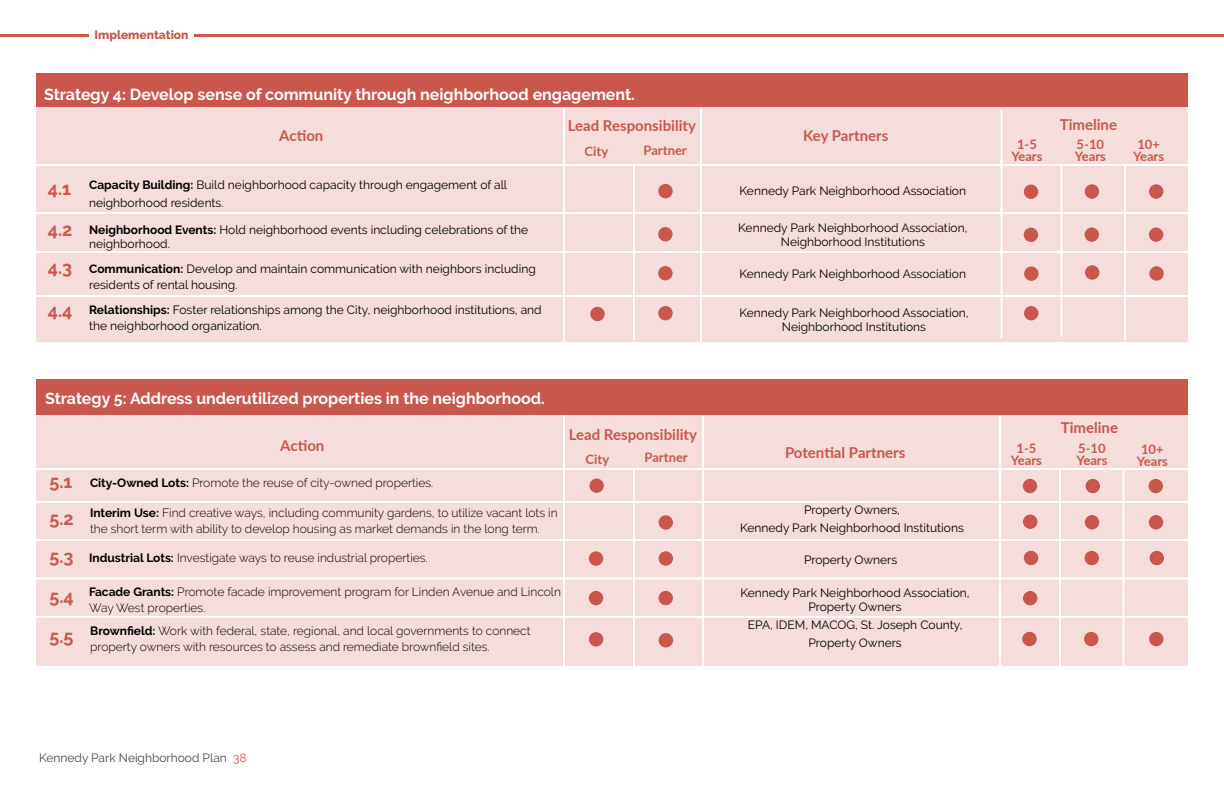
<style>
.page{position:relative;width:1224px;height:792px;background:#fff}
.page>*{position:absolute;margin:0;border:0;box-sizing:border-box;transform-origin:0 0}
.t1{font:700 18px/37.5px "Raleway";color:#c9574c}
.t2{font:700 16px "Raleway";color:#fff}
.t3{font:700 15px "Lato";color:#c9574c}
.t4{font:700 13px/12px "Lato";color:#c9574c;text-align:center}
.t5{font:12px/18px "Raleway";color:#000;text-align:center}
.t6{font:300 12px/16px "Raleway";color:#000}
.t7{font:12px "Raleway";color:#4b464a}
.t8{font:800 12px "Raleway";color:#c9574c}
.s1{font-weight:700}
.s2{font-weight:700;font-size:18px;color:#c9574c}
.s3{color:#c9574c}
</style>
<div class="page">
<hr style="left:0;top:35px;width:1224px;height:2px;background:#c9574c">
<div style="left:89px;top:27px;width:105px;height:18px;background:#fff"></div>
<div style="left:36px;top:74px;width:1152px;height:36px;background:#c9574c"></div>
<div style="left:36px;top:107px;width:1152px;height:235px;background:#f4dddb"></div>
<hr style="left:36px;top:164px;width:1152px;height:2px;background:#fff">
<hr style="left:563px;top:109px;width:2px;height:237px;background:#fff">
<hr style="left:700px;top:108px;width:2px;height:239px;background:#fff">
<hr style="left:1000px;top:110px;width:2px;height:228px;background:#fff">
<hr style="left:633px;top:164px;width:2px;height:176px;background:#fff">
<hr style="left:1060px;top:164px;width:2px;height:173px;background:#fff">
<hr style="left:1124px;top:164px;width:2px;height:176px;background:#fff">
<div style="left:658px;top:184px;width:15px;height:14px;background:#c9574c;border-radius:50%"></div>
<div style="left:1024px;top:185px;width:14px;height:14px;background:#c9574c;border-radius:50%"></div>
<div style="left:658px;top:227px;width:15px;height:14px;background:#c9574c;border-radius:50%"></div>
<div style="left:1024px;top:228px;width:14px;height:14px;background:#c9574c;border-radius:50%"></div>
<div style="left:658px;top:266px;width:15px;height:14px;background:#c9574c;border-radius:50%"></div>
<div style="left:1024px;top:266px;width:15px;height:15px;background:#c9574c;border-radius:50%"></div>
<div style="left:658px;top:306px;width:15px;height:14px;background:#c9574c;border-radius:50%"></div>
<div style="left:590px;top:307px;width:15px;height:14px;background:#c9574c;border-radius:50%"></div>
<div style="left:1024px;top:306px;width:14px;height:14px;background:#c9574c;border-radius:50%"></div>
<div style="left:1085px;top:184px;width:14px;height:15px;background:#c9574c;border-radius:50%"></div>
<div style="left:1085px;top:227px;width:14px;height:15px;background:#c9574c;border-radius:50%"></div>
<div style="left:1085px;top:265px;width:14px;height:15px;background:#c9574c;border-radius:50%"></div>
<div style="left:1149px;top:184px;width:14px;height:15px;background:#c9574c;border-radius:50%"></div>
<div style="left:1149px;top:227px;width:14px;height:15px;background:#c9574c;border-radius:50%"></div>
<div style="left:1149px;top:266px;width:15px;height:15px;background:#c9574c;border-radius:50%"></div>
<hr style="left:36px;top:295px;width:1152px;height:2px;background:#fff">
<hr style="left:36px;top:251px;width:1152px;height:2px;background:#fff">
<hr style="left:36px;top:212px;width:1152px;height:2px;background:#fff">
<div style="left:36px;top:409px;width:1152px;height:257px;background:#f4dddb"></div>
<div style="left:36px;top:379px;width:1152px;height:36px;background:#c9574c"></div>
<div style="left:589px;top:479px;width:15px;height:14px;background:#c9574c;border-radius:50%"></div>
<div style="left:1023px;top:479px;width:14px;height:14px;background:#c9574c;border-radius:50%"></div>
<div style="left:1024px;top:551px;width:14px;height:14px;background:#c9574c;border-radius:50%"></div>
<div style="left:589px;top:551px;width:14px;height:15px;background:#c9574c;border-radius:50%"></div>
<div style="left:1023px;top:591px;width:14px;height:14px;background:#c9574c;border-radius:50%"></div>
<div style="left:589px;top:591px;width:14px;height:14px;background:#c9574c;border-radius:50%"></div>
<hr style="left:36px;top:468px;width:1152px;height:2px;background:#fff">
<hr style="left:563px;top:415px;width:2px;height:251px;background:#fff">
<hr style="left:702px;top:416px;width:2px;height:250px;background:#fff">
<hr style="left:999px;top:416px;width:2px;height:250px;background:#fff">
<hr style="left:633px;top:469px;width:2px;height:197px;background:#fff">
<hr style="left:1059px;top:469px;width:2px;height:197px;background:#fff">
<hr style="left:1122px;top:469px;width:2px;height:197px;background:#fff">
<hr style="left:36px;top:539px;width:1152px;height:2px;background:#fff">
<hr style="left:36px;top:501px;width:1152px;height:2px;background:#fff">
<hr style="left:36px;top:578px;width:1152px;height:2px;background:#fff">
<div style="left:1085px;top:551px;width:14px;height:14px;background:#c9574c;border-radius:50%"></div>
<div style="left:1086px;top:479px;width:14px;height:14px;background:#c9574c;border-radius:50%"></div>
<div style="left:1023px;top:515px;width:14px;height:14px;background:#c9574c;border-radius:50%"></div>
<div style="left:659px;top:515px;width:14px;height:15px;background:#c9574c;border-radius:50%"></div>
<div style="left:1085px;top:515px;width:14px;height:14px;background:#c9574c;border-radius:50%"></div>
<div style="left:1149px;top:515px;width:14px;height:14px;background:#c9574c;border-radius:50%"></div>
<div style="left:659px;top:551px;width:14px;height:15px;background:#c9574c;border-radius:50%"></div>
<div style="left:659px;top:591px;width:14px;height:14px;background:#c9574c;border-radius:50%"></div>
<div style="left:1150px;top:551px;width:14px;height:14px;background:#c9574c;border-radius:50%"></div>
<div style="left:1149px;top:479px;width:14px;height:14px;background:#c9574c;border-radius:50%"></div>
<div style="left:589px;top:632px;width:14px;height:15px;background:#c9574c;border-radius:50%"></div>
<div style="left:659px;top:633px;width:14px;height:14px;background:#c9574c;border-radius:50%"></div>
<div style="left:1022px;top:632px;width:15px;height:14px;background:#c9574c;border-radius:50%"></div>
<div style="left:1084px;top:632px;width:14px;height:14px;background:#c9574c;border-radius:50%"></div>
<div style="left:1149px;top:632px;width:14px;height:14px;background:#c9574c;border-radius:50%"></div>
<hr style="left:36px;top:616px;width:1152px;height:2px;background:#fff">
<p class="t8" style="left:95px;top:28px;width:96px">Implementation</p>
<h2 class="t2" style="left:44px;top:85px;width:592px">Strategy 4: Develop sense of community through neighborhood engagement.</h2>
<p class="t3" style="left:279px;top:125px;width:46px">Action</p>
<p class="t3" style="left:568px;top:114px;width:130px">Lead Responsibility</p>
<p class="t4" style="left:585px;top:145px;width:25px">City</p>
<p class="t4" style="left:644px;top:143px;width:45px">Partner</p>
<p class="t3" style="left:803px;top:124px;width:87px">Key Partners</p>
<p class="t5" style="left:89px;top:176px;width:420px;text-align:left"><span class="s1">Capacity Building:</span> Build neighborhood capacity through engagement of all neighborhood residents.</p>
<h1 class="t1" style="left:48px;top:170px;width:25px">4.1</h1>
<p class="t5" style="left:740px;top:182px;width:228px">Kennedy Park Neighborhood Association</p>
<p class="t5" style="left:738px;top:221px;width:231px;line-height:14px">Kennedy Park Neighborhood Association,<br>Neighborhood Institutions</p>
<p class="t5" style="left:89px;top:223px;width:441px;line-height:14px;text-align:left"><span class="s1">Neighborhood Events:</span> Hold neighborhood events including celebrations of the neighborhood.</p>
<h1 class="t1" style="left:48px;top:211px;width:26px;line-height:38px">4.2<br>4.3</h1>
<p class="t5" style="left:89px;top:261px;width:448px;line-height:16px;text-align:left"><span class="s1">Communication:</span> Develop and maintain communication with neighbors including residents of rental housing.</p>
<p class="t5" style="left:740px;top:265px;width:228px">Kennedy Park Neighborhood Association</p>
<p class="t5" style="left:89px;top:302px;width:454px;line-height:16px;text-align:left;text-indent:-41px"><span class="s2">4.4</span> <span class="s1">Relationships:</span> Foster relationships among the City, neighborhood institutions, and the neighborhood organization.</p>
<p class="t5" style="left:739px;top:306px;width:231px;line-height:14px">Kennedy Park Neighborhood Association,<br>Neighborhood Institutions</p>
<h2 class="t2" style="left:45px;top:389px;width:501px">Strategy 5: Address underutilized properties in the neighborhood.</h2>
<p class="t3" style="left:280px;top:434px;width:46px">Action</p>
<p class="t3" style="left:569px;top:424px;width:130px">Lead Responsibility</p>
<p class="t4" style="left:586px;top:452px;width:25px">City</p>
<p class="t4" style="left:645px;top:451px;width:45px">Partner</p>
<p class="t3" style="left:785px;top:442px;width:122px">Potential Partners</p>
<h1 class="t1" style="left:50px;top:463px;width:26px;text-align:justify">5.1<br>5.2<br>5.3</h1>
<h1 class="t1" style="left:50px;top:578px;width:26px">5.4</h1>
<p class="t6" style="left:90px;top:474px;width:345px"><span class="s1">City-Owned Lots:</span> Promote the reuse of city-owned properties.</p>
<p class="t6" style="left:90px;top:505px;width:469px"><span class="s1">Interim Use:</span> Find creative ways, including community gardens, to utilize vacant lots in the short term with ability to develop housing as market demands in the long term.</p>
<p class="t5" style="left:740px;top:500px;width:225px">Property Owners,<br>Kennedy Park Neighborhood Institutions</p>
<p class="t6" style="left:89px;top:550px;width:340px"><span class="s1">Industrial Lots:</span> Investigate ways to reuse industrial properties.</p>
<p class="t5" style="left:804px;top:550px;width:95px">Property Owners</p>
<p class="t6" style="left:89px;top:583px;width:473px"><span class="s1">Facade Grants:</span> Promote facade improvement program for Linden Avenue and Lincoln<br>Way West properties.</p>
<p class="t5" style="left:740px;top:585px;width:231px;line-height:14.6px">Kennedy Park Neighborhood Association,<br>Property Owners</p>
<h1 class="t1" style="left:50px;top:618px;width:25px">5.5</h1>
<p class="t5" style="left:748px;top:616px;width:216px">EPA, IDEM, MACOG, St. Joseph County,<br>Property Owners</p>
<p class="t6" style="left:90px;top:623px;width:442px"><span class="s1">Brownfield:</span> Work with federal, state, regional, and local governments to connect property owners with resources to assess and remediate brownfield sites.</p>
<p class="t7" style="left:39px;top:751px;width:209px">Kennedy Park Neighborhood Plan <span class="s3">38</span></p>
<p class="t3" style="left:1060px;top:113px;width:59px">Timeline</p>
<p class="t4" style="left:1011px;top:138px;width:33px">1-5<br>Years</p>
<p class="t4" style="left:1075px;top:138px;width:33px;text-align:left">5-10<br>Years</p>
<p class="t4" style="left:1133px;top:137px;width:33px">10+<br>Years</p>
<p class="t3" style="left:1061px;top:417px;width:59px">Timeline</p>
<p class="t4" style="left:1011px;top:442px;width:33px">1-5<br>Years</p>
<p class="t4" style="left:1076px;top:442px;width:33px;text-align:left">5-10<br>Years</p>
<p class="t4" style="left:1137px;top:442px;width:33px">10+<br>Years</p>
</div>
